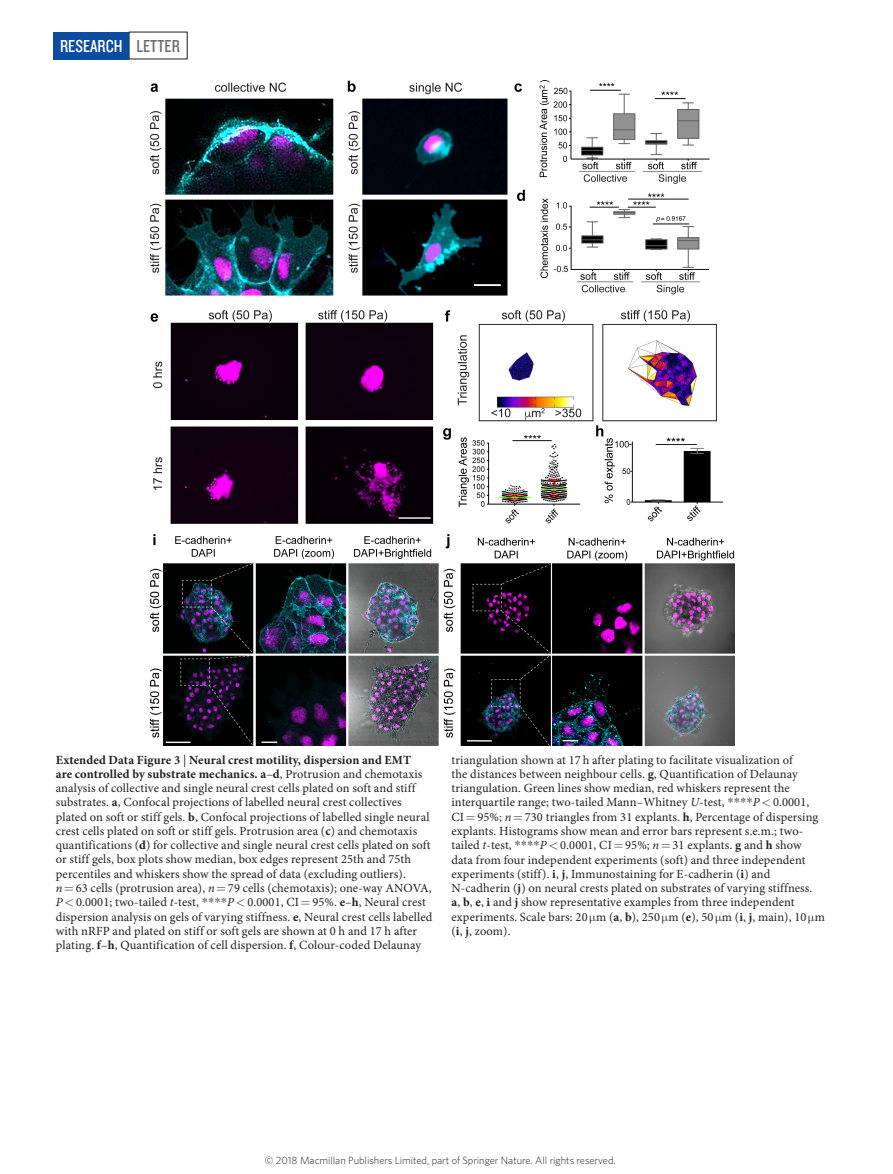
<style>
.page{position:relative;width:893px;height:1174px;background:#fff}
.page>*{position:absolute;margin:0;border:0;box-sizing:border-box;transform-origin:0 0}
.t1{font:18px "Knockout 29 Junior Ltweight";color:#fff}
.t2{font:12.45px/14.2px "Minion Pro";letter-spacing:.01em;color:#231f20}
.t3{font:300 10.5px "Whitney";color:#231f20}
.s1{color:#6c6d70}
.s2{font-weight:700}
.s3{font-style:italic}
.s4{font-family:"STIX General"}
</style>
<div class="page">
<div style="left:53px;top:32px;width:76px;height:27px;background:#0d4da1"></div>
<img style="left:150px;top:80px;width:585px;height:665px">
<h1 class="t1" style="left:60px;top:34px;width:121px">RESEARCH <span class="s1">LETTER</span></h1>
<p class="t2" style="left:56px;top:752px;width:378px"><span class="s2">Extended Data Figure 3</span> | <span class="s2">Neural crest motility, dispersion and EMT<br>are controlled by substrate mechanics. a</span>–<span class="s2">d</span>, Protrusion and chemotaxis analysis of collective and single neural crest cells plated on soft and stiff substrates. <span class="s2">a</span>, Confocal projections of labelled neural crest collectives plated on soft or stiff gels. <span class="s2">b</span>, Confocal projections of labelled single neural crest cells plated on soft or stiff gels. Protrusion area (<span class="s2">c</span>) and chemotaxis quantifications (<span class="s2">d</span>) for collective and single neural crest cells plated on soft or stiff gels, box plots show median, box edges represent 25th and 75th percentiles and whiskers show the spread of data (excluding outliers).<br><span class="s3">n</span> 63 cells (protrusion area), <span class="s3">n</span> 79 cells (chemotaxis); one-way ANOVA, <span class="s3">P</span> 0.0001; two-tailed <span class="s3">t</span>-test, <span class="s4">****</span><span class="s3">P</span> 0.0001, CI 95%. <span class="s2">e</span>–<span class="s2">h</span>, Neural crest dispersion analysis on gels of varying stiffness. <span class="s2">e</span>, Neural crest cells labelled with nRFP and plated on stiff or soft gels are shown at 0 h and 17 h after plating. <span class="s2">f</span>–<span class="s2">h</span>, Quantification of cell dispersion. <span class="s2">f</span>, Colour-coded Delaunay</p>
<p class="t2" style="left:451px;top:752px;width:375px">triangulation shown at 17 h after plating to facilitate visualization of<br>the distances between neighbour cells. <span class="s2">g</span>, Quantification of Delaunay triangulation. Green lines show median, red whiskers represent the interquartile range; two-tailed Mann–Whitney <span class="s3">U</span>-test, <span class="s4">****</span><span class="s3">P</span> 0.0001, CI 95%; <span class="s3">n</span> 730 triangles from 31 explants. <span class="s2">h</span>, Percentage of dispersing explants. Histograms show mean and error bars represent s.e.m.; two&shy;tailed <span class="s3">t</span>-test, <span class="s4">****</span><span class="s3">P</span> 0.0001, CI 95%; <span class="s3">n</span> 31 explants. <span class="s2">g</span> and <span class="s2">h</span> show data from four independent experiments (soft) and three independent experiments (stiff). <span class="s2">i</span>, <span class="s2">j</span>, Immunostaining for E-cadherin (<span class="s2">i</span>) and N-cadherin (<span class="s2">j</span>) on neural crests plated on substrates of varying stiffness.<br><span class="s2">a</span>, <span class="s2">b</span>, <span class="s2">e</span>, <span class="s2">i</span> and <span class="s2">j</span> show representative examples from three independent experiments. Scale bars: 20 m (<span class="s2">a</span>, <span class="s2">b</span>), 250 m (<span class="s2">e</span>), 50 m (<span class="s2">i</span>, <span class="s2">j</span>, main), 10 m (<span class="s2">i</span>, <span class="s2">j</span>, zoom).</p>
<p class="t3" style="left:265px;top:1153px;width:352px">© 2018 Macmillan Publishers Limited, part of Springer Nature. All rights reserved.</p>
</div>
